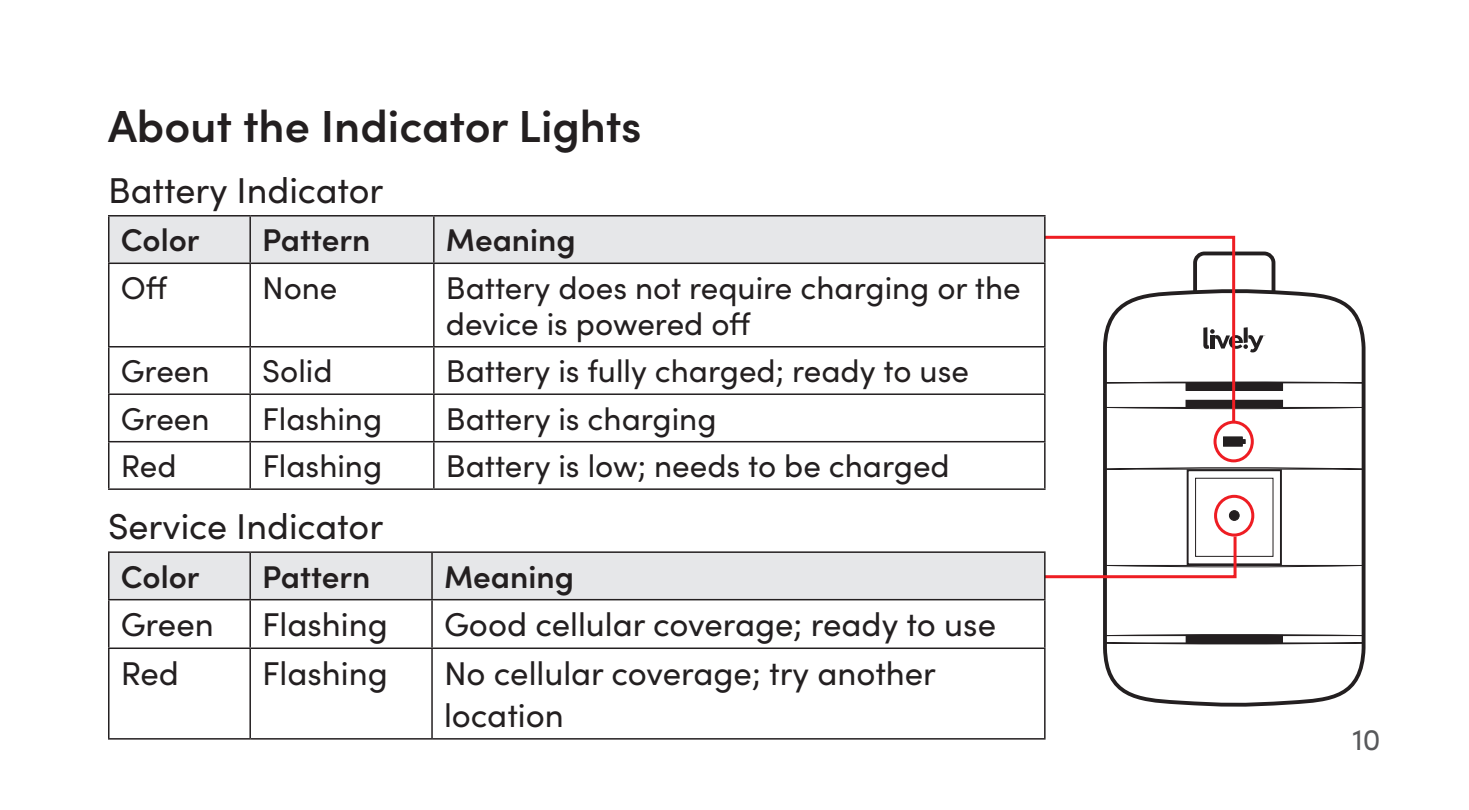
<style>
.page{position:relative;width:1469px;height:810px;background:#fff}
.page>*{position:absolute;margin:0;border:0;box-sizing:border-box;transform-origin:0 0}
.t1{font:600 45px "Sofia Pro";color:#231f20}
.t2{font:36px "Sofia Pro";color:#231f20}
.t3{font:33px/42px "Sofia Pro";color:#231f20}
.t4{font:31.5px/36px "Sofia Pro";color:#231f20}
.t5{font:600 31.5px "Sofia Pro";color:#231f20}
.t6{font:30px "Sofia Pro";color:#57585a}
</style>
<div class="page">
<svg style="left:1103px;top:333px;width:263px;height:374px"></svg>
<div style="left:1186px;top:635px;width:96px;height:8px;background:#231f20"></div>
<svg style="left:1104px;top:467px;width:260px;height:3px"></svg>
<svg style="left:1104px;top:634px;width:260px;height:2px"></svg>
<svg style="left:1104px;top:642px;width:260px;height:2px"></svg>
<div style="left:1187px;top:469px;width:95px;height:96px;border:2px solid #231f20"></div>
<div style="left:1195px;top:478px;width:78px;height:79px;border:1px solid #231f20"></div>
<svg style="left:1223px;top:437px;width:22px;height:9px"></svg>
<div style="left:1229px;top:511px;width:10px;height:9px;background:#231f20;border-radius:50%"></div>
<div style="left:1229px;top:510px;width:10px;height:11px;border:1px solid #231f20;border-radius:50%"></div>
<div style="left:1213px;top:421px;width:41px;height:41px;border:3px solid #ee1d23;border-radius:50%"></div>
<div style="left:1214px;top:495px;width:40px;height:42px;border:3px solid #ee1d23;border-radius:50%"></div>
<svg style="left:110px;top:216px;width:1254px;height:209px"></svg>
<svg style="left:110px;top:534px;width:1254px;height:66px"></svg>
<hr style="left:108px;top:551px;width:142px;height:2px;background:#231f20">
<hr style="left:108px;top:553px;width:2px;height:46px;background:#231f20">
<hr style="left:250px;top:551px;width:182px;height:2px;background:#231f20">
<hr style="left:249px;top:553px;width:2px;height:46px;background:#231f20">
<hr style="left:432px;top:551px;width:613px;height:2px;background:#231f20">
<hr style="left:431px;top:553px;width:2px;height:46px;background:#231f20">
<hr style="left:1044px;top:553px;width:1px;height:46px;background:#231f20">
<hr style="left:108px;top:599px;width:142px;height:1px;background:#231f20">
<hr style="left:250px;top:599px;width:182px;height:1px;background:#231f20">
<hr style="left:432px;top:599px;width:613px;height:1px;background:#231f20">
<hr style="left:108px;top:600px;width:2px;height:48px;background:#231f20">
<hr style="left:249px;top:600px;width:2px;height:48px;background:#231f20">
<hr style="left:431px;top:600px;width:2px;height:48px;background:#231f20">
<hr style="left:1044px;top:600px;width:1px;height:48px;background:#231f20">
<hr style="left:108px;top:648px;width:142px;height:1px;background:#231f20">
<hr style="left:108px;top:649px;width:2px;height:89px;background:#231f20">
<hr style="left:250px;top:648px;width:182px;height:1px;background:#231f20">
<hr style="left:249px;top:649px;width:2px;height:89px;background:#231f20">
<hr style="left:432px;top:648px;width:613px;height:1px;background:#231f20">
<hr style="left:431px;top:649px;width:2px;height:89px;background:#231f20">
<hr style="left:1044px;top:649px;width:1px;height:89px;background:#231f20">
<hr style="left:108px;top:738px;width:142px;height:2px;background:#231f20">
<hr style="left:250px;top:738px;width:182px;height:2px;background:#231f20">
<hr style="left:432px;top:738px;width:613px;height:2px;background:#231f20">
<hr style="left:108px;top:215px;width:142px;height:2px;background:#231f20">
<hr style="left:108px;top:217px;width:2px;height:46px;background:#231f20">
<hr style="left:250px;top:215px;width:184px;height:2px;background:#231f20">
<hr style="left:249px;top:217px;width:2px;height:46px;background:#231f20">
<hr style="left:434px;top:215px;width:611px;height:2px;background:#231f20">
<hr style="left:433px;top:217px;width:2px;height:46px;background:#231f20">
<hr style="left:1044px;top:217px;width:1px;height:46px;background:#231f20">
<hr style="left:108px;top:263px;width:142px;height:1px;background:#231f20">
<hr style="left:250px;top:263px;width:184px;height:1px;background:#231f20">
<hr style="left:434px;top:263px;width:611px;height:1px;background:#231f20">
<hr style="left:108px;top:264px;width:2px;height:82px;background:#231f20">
<hr style="left:249px;top:264px;width:2px;height:82px;background:#231f20">
<hr style="left:433px;top:264px;width:2px;height:82px;background:#231f20">
<hr style="left:1044px;top:264px;width:1px;height:82px;background:#231f20">
<hr style="left:108px;top:346px;width:142px;height:2px;background:#231f20">
<hr style="left:108px;top:348px;width:2px;height:45px;background:#231f20">
<hr style="left:250px;top:346px;width:184px;height:2px;background:#231f20">
<hr style="left:249px;top:348px;width:2px;height:45px;background:#231f20">
<hr style="left:434px;top:346px;width:611px;height:2px;background:#231f20">
<hr style="left:433px;top:348px;width:2px;height:45px;background:#231f20">
<hr style="left:1044px;top:348px;width:1px;height:45px;background:#231f20">
<hr style="left:108px;top:393px;width:142px;height:2px;background:#231f20">
<hr style="left:108px;top:395px;width:2px;height:46px;background:#231f20">
<hr style="left:250px;top:393px;width:184px;height:2px;background:#231f20">
<hr style="left:249px;top:395px;width:2px;height:46px;background:#231f20">
<hr style="left:434px;top:393px;width:611px;height:2px;background:#231f20">
<hr style="left:433px;top:395px;width:2px;height:46px;background:#231f20">
<hr style="left:1044px;top:395px;width:1px;height:46px;background:#231f20">
<hr style="left:108px;top:441px;width:142px;height:1px;background:#231f20">
<hr style="left:108px;top:442px;width:2px;height:46px;background:#231f20">
<hr style="left:250px;top:441px;width:184px;height:1px;background:#231f20">
<hr style="left:249px;top:442px;width:2px;height:46px;background:#231f20">
<hr style="left:434px;top:441px;width:611px;height:1px;background:#231f20">
<hr style="left:433px;top:442px;width:2px;height:46px;background:#231f20">
<hr style="left:1044px;top:442px;width:1px;height:46px;background:#231f20">
<hr style="left:108px;top:488px;width:142px;height:2px;background:#231f20">
<hr style="left:250px;top:488px;width:184px;height:2px;background:#231f20">
<hr style="left:434px;top:488px;width:611px;height:2px;background:#231f20">
<h2 class="t1" style="left:108px;top:92px;width:535px">About the Indicator Lights</h2>
<h3 class="t2" style="left:108px;top:164px;width:277px">Battery Indicator</h3>
<p class="t5" style="left:121px;top:216px;width:80px">Color</p>
<p class="t5" style="left:262px;top:216px;width:110px">Pattern</p>
<p class="t5" style="left:446px;top:216px;width:131px">Meaning</p>
<p class="t4" style="left:121px;top:268px;width:48px">Off</p>
<p class="t4" style="left:262px;top:268px;width:77px">None</p>
<p class="t4" style="left:446px;top:268px;width:576px">Battery does not require charging or the device is powered off</p>
<p class="t4" style="left:121px;top:351px;width:90px">Green</p>
<p class="t4" style="left:262px;top:351px;width:72px">Solid</p>
<p class="t4" style="left:446px;top:351px;width:525px">Battery is fully charged; ready to use</p>
<p class="t4" style="left:121px;top:399px;width:90px">Green</p>
<p class="t4" style="left:262px;top:399px;width:121px">Flashing</p>
<p class="t4" style="left:446px;top:399px;width:272px">Battery is charging</p>
<p class="t4" style="left:121px;top:446px;width:57px">Red</p>
<p class="t4" style="left:262px;top:446px;width:121px">Flashing</p>
<p class="t4" style="left:446px;top:446px;width:505px">Battery is low; needs to be charged</p>
<h3 class="t2" style="left:108px;top:501px;width:277px">Service Indicator</h3>
<p class="t5" style="left:121px;top:553px;width:80px">Color</p>
<p class="t5" style="left:262px;top:553px;width:110px">Pattern</p>
<p class="t5" style="left:444px;top:553px;width:131px">Meaning</p>
<p class="t3" style="left:121px;top:602px;width:94px">Green</p>
<p class="t3" style="left:262px;top:602px;width:127px">Flashing</p>
<p class="t3" style="left:444px;top:602px;width:553px">Good cellular coverage; ready to use</p>
<p class="t3" style="left:121px;top:650px;width:60px">Red</p>
<p class="t3" style="left:262px;top:650px;width:127px">Flashing</p>
<p class="t3" style="left:444px;top:650px;width:493px">No cellular coverage; try another location</p>
<p class="t6" style="left:1352px;top:718px;width:30px">10</p>
</div>
